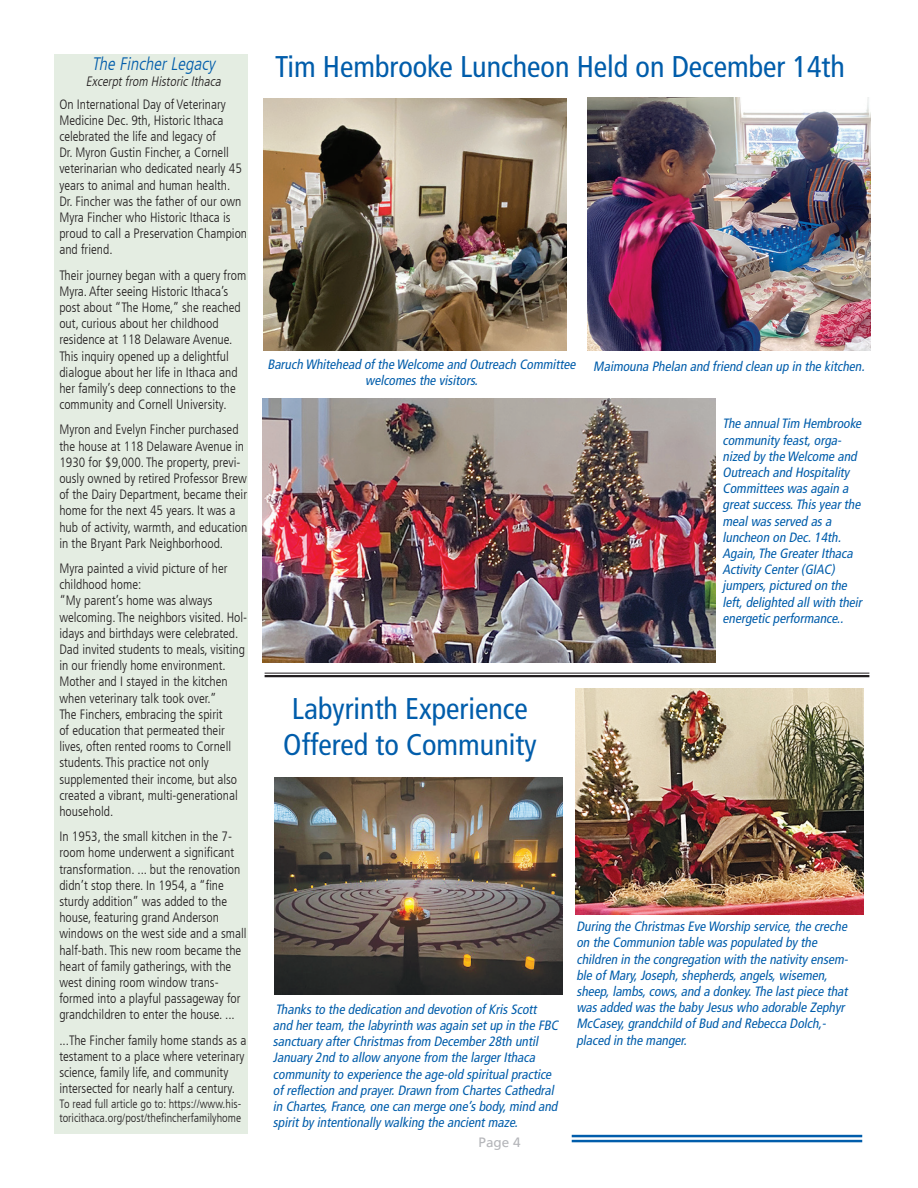
<style>
.page{position:relative;width:918px;height:1188px;background:#fff}
.page>*{position:absolute;margin:0;border:0;box-sizing:border-box;transform-origin:0 0}
.t1{font:condensed 30px/36px "Frutiger LT";color:#015dab}
.t2{font:italic 300 condensed 18px "Frutiger LT";color:#015dab}
.t3{font:300 condensed 13.5px/16.2px "Frutiger LT";color:#231f20}
.t4{font:italic condensed 13.5px/16.2px "Frutiger LT";color:#015dab}
.t5{font:italic 300 condensed 13.5px "Frutiger LT";color:#231f20}
.t6{font:13.5px "Frutiger LT";color:#b5b6ba}
.t7{font:300 condensed 12px/14.4px "Frutiger LT";color:#231f20}
</style>
<div class="page">
<hr style="left:572px;top:1135px;width:290px;height:2px;background:#015dab">
<hr style="left:572px;top:1140px;width:290px;height:2px;background:#015dab">
<div style="left:54px;top:54px;width:193px;height:1080px;background:#e4ede2"></div>
<img style="left:587px;top:98px;width:284px;height:253px">
<img style="left:264px;top:99px;width:303px;height:252px">
<img style="left:274px;top:778px;width:289px;height:216px">
<img style="left:575px;top:688px;width:288px;height:227px">
<hr style="left:265px;top:673px;width:604px;height:1px;background:#231f20">
<hr style="left:265px;top:675px;width:604px;height:2px;background:#231f20">
<img style="left:262px;top:398px;width:453px;height:265px">
<p class="t2" style="left:92px;top:54px;width:128px">The FincherLegacy</p>
<p class="t5" style="left:86px;top:74px;width:139px">Excerptfrom HistoricIthaca</p>
<p class="t3" style="left:59px;top:96px;width:189px">On International Day of Veterinary Medicine Dec. 9th, Historic Ithaca celebrated the life and legacy of<br>Dr. Myron Gustin Fincher, a Cornell veterinarian who dedicated nearly 45 years to animal and human health.<br>Dr. Fincher was the father of our own Myra Fincher who Historic Ithaca is proud to call a Preservation Champion and friend.</p>
<p class="t3" style="left:59px;top:267px;width:188px">Their journey began with a query from Myra. After seeing Historic Ithaca’s post about “The Home,” she reached out, curious about her childhood residence at 118 Delaware Avenue.<br>This inquiry opened up a delightful dialogue about her life in Ithaca and her family’s deep connections to the community and Cornell University.</p>
<p class="t3" style="left:59px;top:422px;width:189px">Myron and Evelyn Fincher purchased the house at 118 Delaware Avenue in 1930 for $9,000. The property, previ&shy;ously owned by retired Professor Brew of the Dairy Department, became their home for the next 45 years. It was a hub of activity, warmth, and education in the Bryant Park Neighborhood.</p>
<p class="t3" style="left:59px;top:560px;width:170px">Myra painted a vivid picture of her childhood home:</p>
<p class="t3" style="left:59px;top:593px;width:189px">“My parent’s home was always welcoming. The neighbors visited. Hol&shy;idays and birthdays were celebrated.<br>Dad invited students to meals, visiting in our friendly home environment.<br>Mother and I stayed in the kitchen when veterinary talk took over.”</p>
<p class="t3" style="left:59px;top:706px;width:180px">The Finchers, embracing the spirit<br>of education that permeated their lives, often rented rooms to Cornell students. This practice not only supplemented their income, but also created a vibrant, multi-generational household.</p>
<p class="t3" style="left:59px;top:829px;width:189px">In 1953, the small kitchen in the 7- room home underwent a significant transformation. ... but the renovation didn’t stop there. In 1954, a “fine sturdy addition” was added to the house, featuring grand Anderson windows on the west side and a small half-bath. This new room became the heart of family gatherings, with the west dining room window trans&shy;formed into a playful passageway for grandchildren to enter the house. ...</p>
<p class="t3" style="left:59px;top:1032px;width:188px">...The Fincher family home stands as a testament to a place where veterinary science, family life, and community intersected for nearly half a century.</p>
<p class="t7" style="left:59px;top:1096px;width:183px">To read full article go to: https://www.his&shy;toricithaca.org/post/thefincherfamilyhome</p>
<p class="t1" style="left:275px;top:48px;width:571px">Tim Hembrooke Luncheon Held on December 14th</p>
<p class="t4" style="left:267px;top:356px;width:312px;text-align:center">Baruch Whitehead ofthe Welcome and Outreach Committee welcomesthe visitors.</p>
<p class="t4" style="left:593px;top:358px;width:276px">Maimouna Phelan and friend clean up in the kitchen.</p>
<p class="t1" style="left:283px;top:691px;width:255px">Labyrinth Experience<br>Offered to Community</p>
<p class="t4" style="left:723px;top:416px;width:144px">The annualTim Hembrooke community feast,orga&shy;nized by the Welcome and<br>Outreach and Hospitality<br>Committeeswasagain a greatsuccess.Thisyearthe mealwasserved asa luncheon on Dec.14th.<br>Again,The GreaterIthaca<br>Activity Center(GIAC) jumpers,pictured on the left,delighted allwith their energetic performance..</p>
<p class="t4" style="left:273px;top:1001px;width:289px">Thanksto the dedication and devotion ofKrisScott and herteam,the labyrinth wasagain setup in the FBC sanctuary afterChristmasfrom December28th until January 2nd to allow anyone from the largerIthaca community to experience the age-old spiritualpractice ofreflection and prayer.Drawn from ChartesCathedral in Chartes,France,one can merge one’sbody,mind and spiritby intentionally walking the ancientmaze.</p>
<p class="t6" style="left:479px;top:1134px;width:44px">Page 4</p>
<p class="t4" style="left:576px;top:918px;width:276px">During the ChristmasEve Worship service,the creche on the Communion table waspopulated by the children in the congregation with the nativity ensem&shy;ble ofMary,Joseph,shepherds,angels,wisemen, sheep,lambs,cows,and a donkey.The lastpiece that wasadded wasthe baby Jesuswho adorable Zephyr McCasey,grandchild ofBud and Rebecca Dolch,- placed in the manger.</p>
</div>
